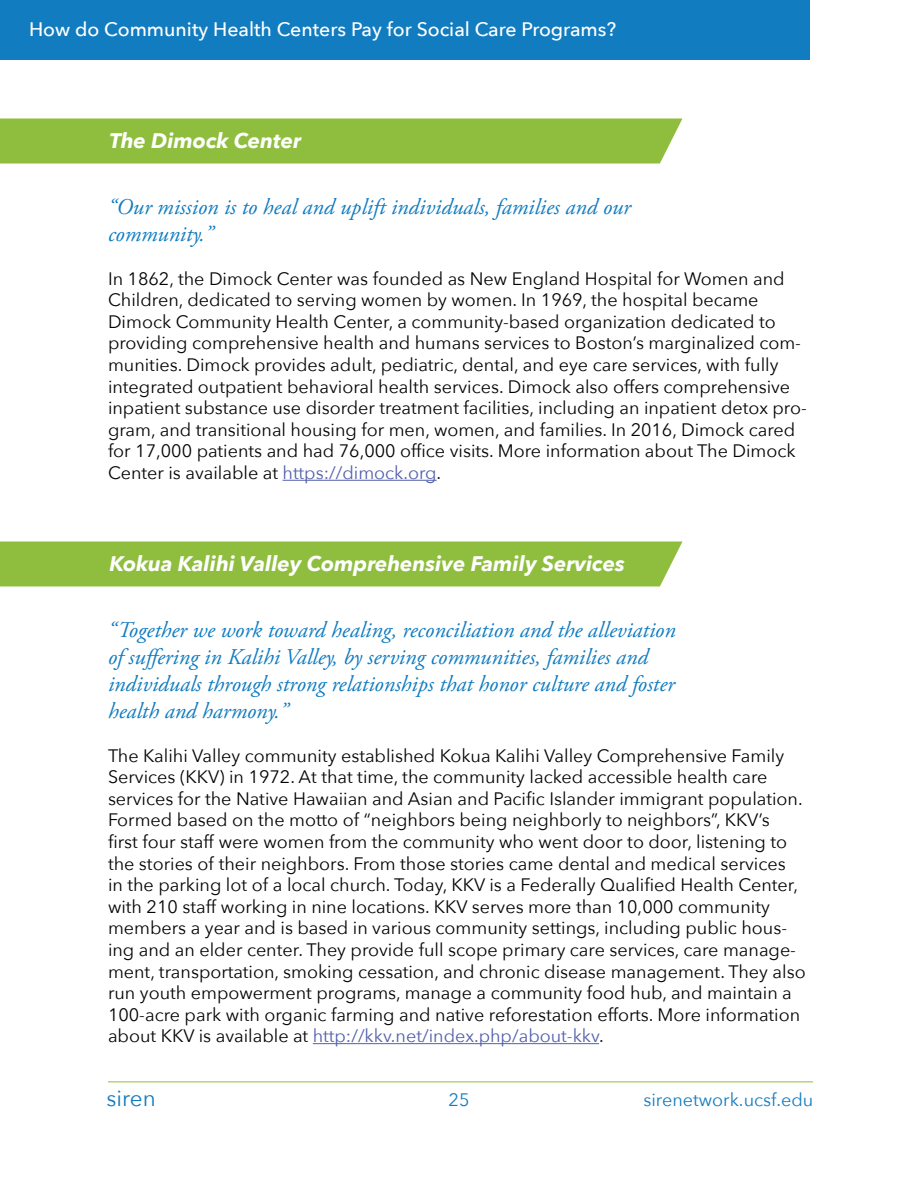
<style>
.page{position:relative;width:918px;height:1188px;background:#fff}
.page>*{position:absolute;margin:0;border:0;box-sizing:border-box;transform-origin:0 0}
.t1{font:italic 22.5px/27px "Adobe Garamond Pro";color:#127cc0}
.t2{font:22.5px "Avenir Next";color:#127cc0}
.t3{font:italic 700 21px "Avenir Next";color:#fff}
.t4{font:500 19.5px "Avenir Next";color:#fff}
.t5{font:18px/21.6px "Avenir Next";color:#040503}
.t6{font:18px "Avenir Next";color:#127cc0}
.s1{color:#535fab}
</style>
<div class="page">
<hr style="left:108px;top:1082px;width:705px;height:1px;background:#8fbe3e">
<div style="left:0;top:0;width:810px;height:60px;background:#127cc0"></div>
<div style="left:0;top:119px;width:683px;height:45px;background:#8fbe3e"></div>
<hr style="left:283px;top:480px;width:154px;height:1px;background:#535fab">
<div style="left:0;top:541px;width:683px;height:45px;background:#8fbe3e"></div>
<hr style="left:313px;top:1043px;width:286px;height:1px;background:#535fab">
<p class="t4" style="left:29px;top:13px;width:589px">How do Community Health Centers Pay for Social Care Programs?</p>
<p class="t3" style="left:110px;top:123px;width:193px">The Dimock Center</p>
<p class="t1" style="left:108px;top:194px;width:524px">“Our mission is to heal and uplift individuals, families and our community.”</p>
<p class="t5" style="left:108px;top:267px;width:700px">In 1862, the Dimock Center was founded as New England Hospital for Women and Children, dedicated to serving women by women. In 1969, the hospital became Dimock Community Health Center, a community-based organization dedicated to providing comprehensive health and humans services to Boston’s marginalized com&shy;munities. Dimock provides adult, pediatric, dental, and eye care services, with fully integrated outpatient behavioral health services. Dimock also offers comprehensive inpatient substance use disorder treatment facilities, including an inpatient detox pro&shy;gram, and transitional housing for men, women, and families. In 2016, Dimock cared for 17,000 patients and had 76,000 office visits. More information about The Dimock Center is available at <span class="s1">https://dimock.org</span>.</p>
<p class="t3" style="left:110px;top:546px;width:517px">Kokua Kalihi Valley Comprehensive Family Services</p>
<p class="t1" style="left:108px;top:617px;width:569px">“Together we work toward healing, reconciliation and the alleviation of suffering in Kalihi Valley, by serving communities, families and individuals through strong relationships that honor culture and foster health and harmony.”</p>
<p class="t5" style="left:108px;top:744px;width:699px">The Kalihi Valley community established Kokua Kalihi Valley Comprehensive Family Services (KKV) in 1972. At that time, the community lacked accessible health care services for the Native Hawaiian and Asian and Pacific Islander immigrant population.<br>Formed based on the motto of “neighbors being neighborly to neighbors”, KKV’s<br>first four staff were women from the community who went door to door, listening to the stories of their neighbors. From those stories came dental and medical services<br>in the parking lot of a local church. Today, KKV is a Federally Qualified Health Center, with 210 staff working in nine locations. KKV serves more than 10,000 community members a year and is based in various community settings, including public hous&shy;ing and an elder center. They provide full scope primary care services, care manage&shy;ment, transportation, smoking cessation, and chronic disease management. They also run youth empowerment programs, manage a community food hub, and maintain a 100-acre park with organic farming and native reforestation efforts. More information about KKV is available at <span class="s1">http://kkv.net/index.php/about-kkv</span>.</p>
<p class="t2" style="left:106px;top:1079px;width:51px">siren</p>
<p class="t6" style="left:449px;top:1085px;width:22px">25</p>
<p class="t6" style="left:644px;top:1084px;width:171px">sirenetwork.ucsf.edu</p>
</div>
